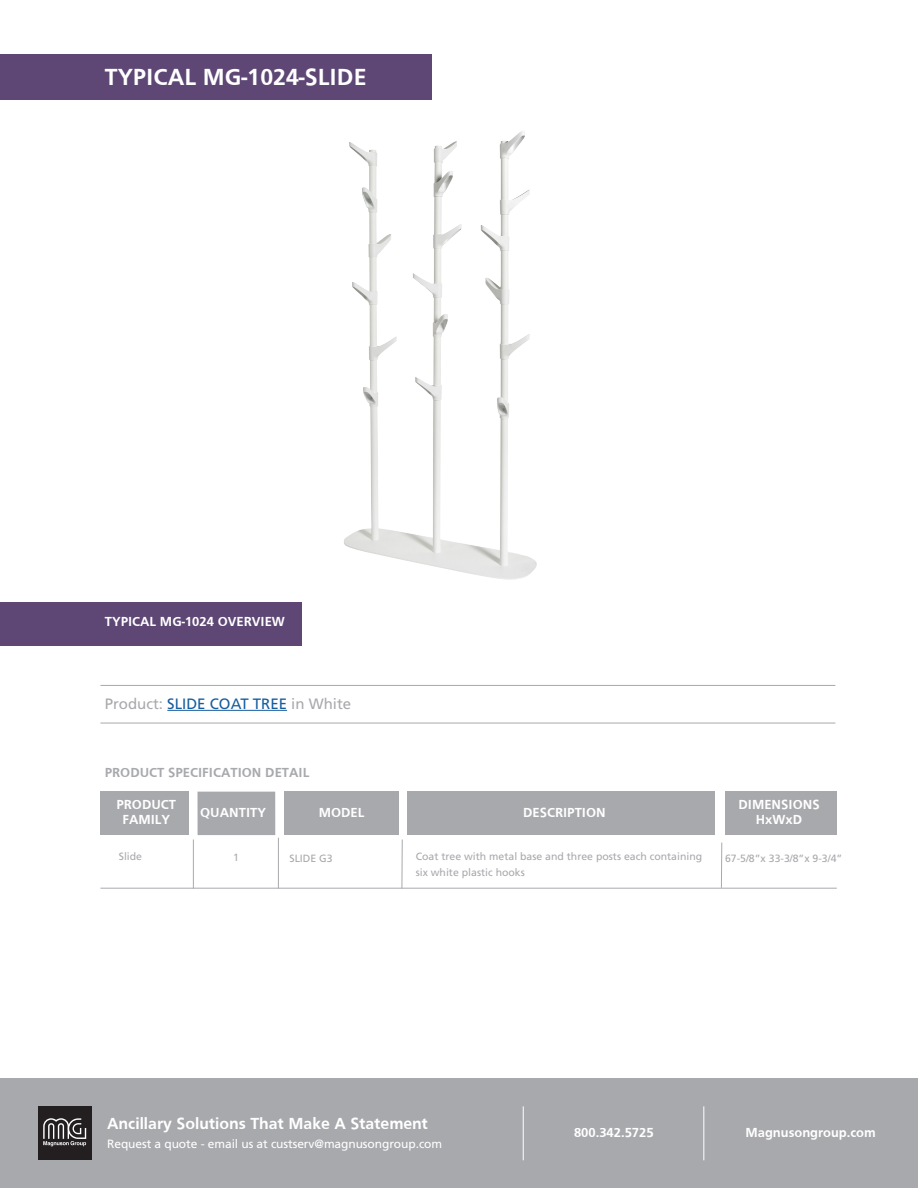
<style>
.page{position:relative;width:918px;height:1188px;background:#fff}
.page>*{position:absolute;margin:0;border:0;box-sizing:border-box;transform-origin:0 0}
.t1{font:700 24px "Frutiger";color:#fff}
.t2{font:700 16.5px "Frutiger";color:#fff}
.t3{font:15px "Frutiger";color:#a8a9ad}
.t4{font:700 13.5px/15px "Frutiger";color:#fff;text-align:center}
.t5{font:700 13.5px "Frutiger";color:#a8a9ad}
.t6{font:12px "Frutiger";letter-spacing:-.005em;color:#fff}
.t7{font:10.5px "Frutiger";color:#a8a9ad}
.s1{color:#175d9e}
</style>
<div class="page">
<div style="left:0;top:54px;width:432px;height:45px;background:#5e4775"></div>
<div style="left:0;top:1079px;width:918px;height:109px;background:#a8a9ad"></div>
<div style="left:38px;top:1106px;width:54px;height:54px;background:#231f20"></div>
<svg style="left:43px;top:1118px;width:43px;height:28px"></svg>
<hr style="left:523px;top:1106px;width:1px;height:54px;background:#fff">
<hr style="left:703px;top:1106px;width:1px;height:54px;background:#fff">
<div style="left:0;top:602px;width:301px;height:43px;background:#5e4775"></div>
<div style="left:100px;top:792px;width:89px;height:43px;background:#a8a9ad"></div>
<div style="left:285px;top:792px;width:114px;height:43px;background:#a8a9ad"></div>
<div style="left:407px;top:792px;width:308px;height:43px;background:#a8a9ad"></div>
<div style="left:725px;top:792px;width:112px;height:43px;background:#a8a9ad"></div>
<div style="left:198px;top:792px;width:77px;height:43px;background:#a8a9ad"></div>
<hr style="left:167px;top:710px;width:120px;height:1px;background:#175d9e">
<hr style="left:100px;top:723px;width:735px;height:1px;background:#a8a9ad">
<hr style="left:100px;top:685px;width:735px;height:1px;background:#a8a9ad">
<hr style="left:100px;top:888px;width:737px;height:1px;background:#a8a9ad">
<hr style="left:193px;top:840px;width:1px;height:49px;background:#a8a9ad">
<hr style="left:278px;top:838px;width:1px;height:51px;background:#a8a9ad">
<hr style="left:402px;top:840px;width:1px;height:49px;background:#a8a9ad">
<hr style="left:721px;top:843px;width:1px;height:45px;background:#a8a9ad">
<img style="left:412px;top:133px;width:107px;height:417px">
<p class="t1" style="left:105px;top:63px;width:263px">TYPICAL MG-1024-SLIDE</p>
<p class="t4" style="left:105px;top:614px;width:182px">TYPICAL MG-1024 OVERVIEW</p>
<p class="t3" style="left:105px;top:695px;width:248px">Product: <span class="s1">SLIDE COAT TREE</span> in White</p>
<p class="t5" style="left:105px;top:764px;width:206px">PRODUCT SPECIFICATION DETAIL</p>
<p class="t4" style="left:116px;top:796px;width:61px">PRODUCT<br>FAMILY</p>
<p class="t4" style="left:200px;top:804px;width:67px">QUANTITY</p>
<p class="t4" style="left:319px;top:804px;width:47px">MODEL</p>
<p class="t4" style="left:523px;top:804px;width:84px">DESCRIPTION</p>
<p class="t4" style="left:738px;top:796px;width:83px">DIMENSIONS</p>
<p class="t4" style="left:756px;top:811px;width:48px">HxWxD</p>
<p class="t7" style="left:119px;top:850px;width:25px">Slide</p>
<p class="t7" style="left:233px;top:852px;width:7px">1</p>
<p class="t7" style="left:289px;top:852px;width:45px">SLIDE G3</p>
<p class="t7" style="left:416px;top:850px;width:288px">Coat tree with metal base and three posts each containing</p>
<p class="t7" style="left:725px;top:852px;width:119px">67-5/8”x 33-3/8”x 9-3/4”</p>
<p class="t7" style="left:416px;top:867px;width:111px">six white plastic hooks</p>
<p class="t2" style="left:107px;top:1114px;width:322px">Ancillary Solutions That Make A Statement</p>
<p class="t6" style="left:107px;top:1137px;width:337px">Request a quote - email us at custserv@magnusongroup.com</p>
<p class="t4" style="left:574px;top:1125px;width:81px">800.342.5725</p>
<p class="t4" style="left:745px;top:1125px;width:132px">Magnusongroup.com</p>
</div>
